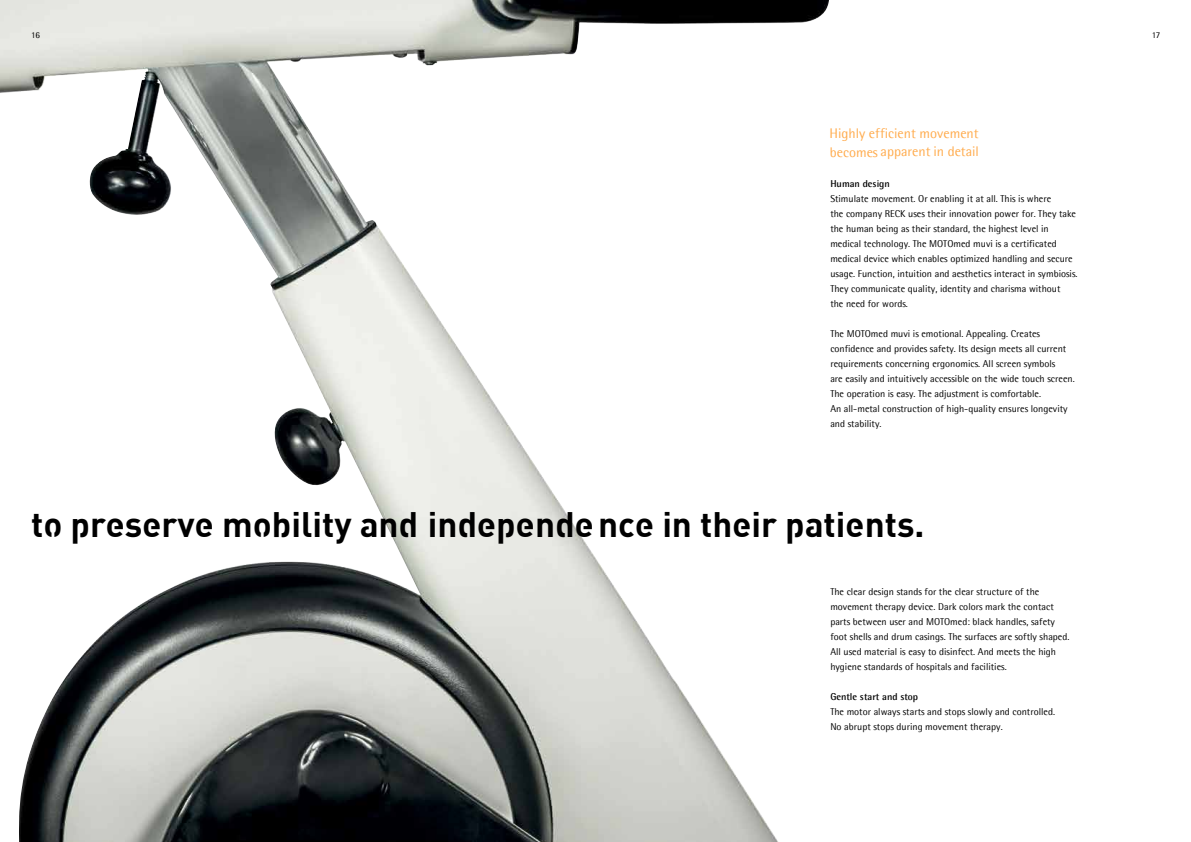
<style>
.page{position:relative;width:1191px;height:842px;background:#fff}
.page>*{position:absolute;margin:0;border:0;box-sizing:border-box;transform-origin:0 0}
.t1{font:700 35px "Streetvertising";color:#000}
.t2{font:14px/18px "Agfa Rotis Semisans";color:#ffab4c}
.t3{font:10px/15px "Agfa Rotis Semisans";color:#000}
.t4{font:700 10px "Agfa Rotis Semisans";color:#000}
.t5{font:9px "Agfa Rotis Semisans";color:#000}
</style>
<div class="page">
<img style="left:0;top:1px;width:829px;height:841px">
<p class="t5" style="left:31px;top:31px;width:10px">16</p>
<p class="t5" style="left:1151px;top:31px;width:10px">17</p>
<h2 class="t2" style="left:829px;top:126px;width:151px">Highly efficient movement becomes apparent in detail</h2>
<p class="t4" style="left:830px;top:177px;width:61px">Human design</p>
<p class="t3" style="left:830px;top:191px;width:249px">Stimulate movement. Or enabling it at all. This is where<br>the company RECk uses their innovation power for. They take the human being as their standard, the highest level in medical technology. The MOTOmed muvi is a certificated medical device which enables optimized handling and secure usage. Function, intuition and aesthetics interact in symbiosis.<br>They communicate quality, identity and charisma without<br>the need for words.</p>
<p class="t3" style="left:830px;top:326px;width:246px">The MOTOmed muvi is emotional. Appealing. Creates confidence and provides safety. Its design meets all current requirements concerning ergonomics. All screen symbols<br>are easily and intuitively accessible on the wide touch screen.<br>The operation is easy. The adjustment is comfortable.<br>An all-metal construction of high-quality ensures longevity and stability.</p>
<h1 class="t1" style="left:31px;top:501px;width:895px">to preserve mobility and independe nce in their patients.</h1>
<p class="t3" style="left:830px;top:584px;width:241px">The clear design stands for the clear structure of the movement therapy device. Dark colors mark the contact parts between user and MOTOmed: black handles, safety foot shells and drum casings. The surfaces are softly shaped.<br>All used material is easy to disinfect. And meets the high hygiene standards of hospitals and facilities.</p>
<p class="t4" style="left:830px;top:690px;width:89px">Gentle start and stop</p>
<p class="t3" style="left:830px;top:704px;width:226px">The motor always starts and stops slowly and controlled.<br>No abrupt stops during movement therapy.</p>
</div>
